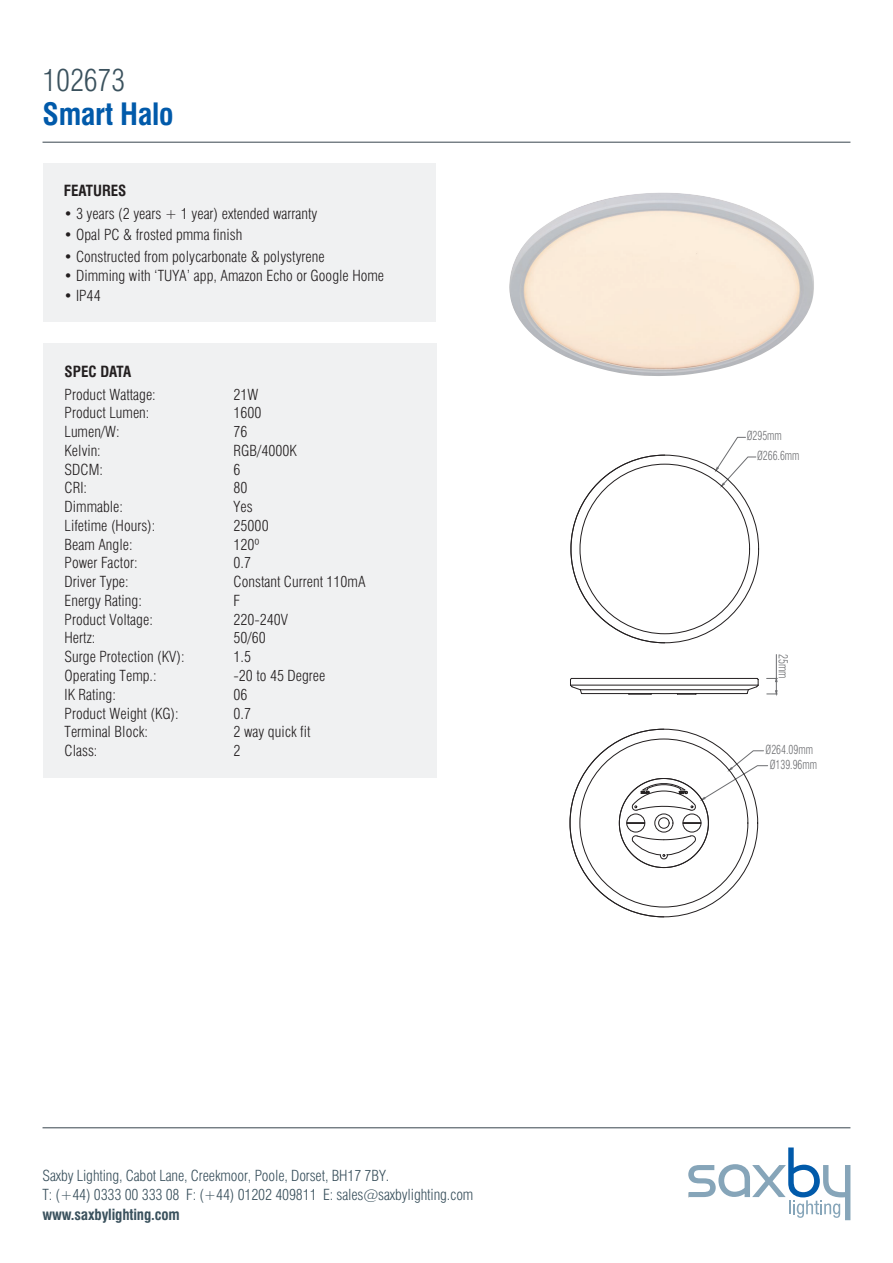
<style>
.page{position:relative;width:893px;height:1263px;background:#fff}
.page>*{position:absolute;margin:0;border:0;box-sizing:border-box;transform-origin:0 0}
.t1{font:700 condensed 30px "Swiss 721 BT";letter-spacing:-.01em;color:#015aaa}
.t2{font:300 condensed 30px "Swiss 721 BT";letter-spacing:-.01em;color:#3a515d}
.t3{font:300 condensed 15px "Swiss 721 BT";color:#231f20}
.t4{font:300 condensed 15px/19.5px "Swiss 721 BT";letter-spacing:-.01em;color:#3a515d}
.t5{font:700 condensed 15px "Swiss 721 BT";letter-spacing:-.01em;color:#3a515d}
.t6{font:700 condensed 15px "Swiss 721 BT";color:#231f20}
.t7{font:300 condensed 12.3px/19.6px "Swiss 721 BT";color:#6c6d70;scale:.85 1}
</style>
<div class="page">
<hr style="left:43px;top:142px;width:807px;height:1px;background:#38454d">
<div style="left:43px;top:163px;width:393px;height:159px;background:#f0f1f2"></div>
<div style="left:43px;top:343px;width:394px;height:434px;background:#f0f1f2"></div>
<img style="left:509px;top:192px;width:305px;height:184px">
<svg style="left:715px;top:437px;width:41px;height:50px"></svg>
<hr style="left:776px;top:654px;width:1px;height:37px;background:#6c6d70">
<svg style="left:767px;top:690px;width:11px;height:5px"></svg>
<svg style="left:767px;top:678px;width:11px;height:4px"></svg>
<hr style="left:571px;top:678px;width:186px;height:1px;background:#231f20">
<hr style="left:570px;top:685px;width:188px;height:1px;background:#231f20">
<hr style="left:580px;top:689px;width:168px;height:1px;background:#231f20">
<hr style="left:582px;top:693px;width:165px;height:1px;background:#231f20">
<svg style="left:570px;top:455px;width:95px;height:188px"></svg>
<svg style="left:628px;top:694px;width:24px;height:1px"></svg>
<svg style="left:677px;top:694px;width:20px;height:1px"></svg>
<svg style="left:746px;top:678px;width:13px;height:16px"></svg>
<svg style="left:570px;top:678px;width:12px;height:16px"></svg>
<svg style="left:569px;top:729px;width:199px;height:188px"></svg>
<svg style="left:688px;top:1147px;width:162px;height:73px"></svg>
<hr style="left:43px;top:1127px;width:807px;height:1px;background:#38454d">
<h1 class="t2" style="left:43px;top:62px;width:84px">102673</h1>
<h1 class="t1" style="left:43px;top:96px;width:132px">Smart Halo</h1>
<p class="t6" style="left:64px;top:181px;width:64px">FEATURES</p>
<p class="t3" style="left:64px;top:204px;width:255px">• 3 years (2 years + 1 year) extended warranty</p>
<p class="t3" style="left:64px;top:226px;width:180px">• Opal PC &amp; frosted pmma finish</p>
<p class="t3" style="left:64px;top:247px;width:262px">• Constructed from polycarbonate &amp; polystyrene</p>
<p class="t3" style="left:64px;top:267px;width:322px">• Dimming with ‘TUYA’ app, Amazon Echo or Google Home</p>
<p class="t3" style="left:64px;top:286px;width:38px">• IP44</p>
<p class="t6" style="left:65px;top:362px;width:68px">SPEC DATA</p>
<p class="t3" style="left:65px;top:385px;width:93px">Product Wattage:</p>
<p class="t3" style="left:234px;top:385px;width:26px">21W</p>
<p class="t3" style="left:65px;top:404px;width:86px">Product Lumen:</p>
<p class="t3" style="left:234px;top:404px;width:30px">1600</p>
<p class="t3" style="left:65px;top:423px;width:57px">Lumen/W:</p>
<p class="t3" style="left:234px;top:423px;width:16px">76</p>
<p class="t3" style="left:65px;top:441px;width:38px">Kelvin:</p>
<p class="t3" style="left:234px;top:441px;width:65px">RGB/4000K</p>
<p class="t3" style="left:65px;top:460px;width:40px">SDCM:</p>
<p class="t3" style="left:234px;top:460px;width:9px">6</p>
<p class="t3" style="left:65px;top:479px;width:24px">CRI:</p>
<p class="t3" style="left:234px;top:479px;width:16px">80</p>
<p class="t3" style="left:65px;top:498px;width:60px">Dimmable:</p>
<p class="t3" style="left:234px;top:498px;width:21px">Yes</p>
<p class="t3" style="left:65px;top:516px;width:92px">Lifetime (Hours):</p>
<p class="t3" style="left:234px;top:516px;width:37px">25000</p>
<p class="t3" style="left:65px;top:535px;width:70px">Beam Angle:</p>
<p class="t3" style="left:234px;top:535px;width:28px">120º</p>
<p class="t3" style="left:65px;top:554px;width:75px">Power Factor:</p>
<p class="t3" style="left:234px;top:554px;width:19px">0.7</p>
<p class="t3" style="left:65px;top:573px;width:66px">Driver Type:</p>
<p class="t3" style="left:234px;top:573px;width:134px">Constant Current 110mA</p>
<p class="t3" style="left:65px;top:591px;width:79px">Energy Rating:</p>
<p class="t3" style="left:234px;top:591px;width:8px">F</p>
<p class="t3" style="left:65px;top:610px;width:90px">Product Voltage:</p>
<p class="t3" style="left:234px;top:610px;width:56px">220-240V</p>
<p class="t3" style="left:65px;top:629px;width:32px">Hertz:</p>
<p class="t3" style="left:234px;top:629px;width:34px">50/60</p>
<p class="t3" style="left:65px;top:648px;width:121px">Surge Protection (KV):</p>
<p class="t3" style="left:234px;top:648px;width:19px">1.5</p>
<p class="t3" style="left:65px;top:666px;width:94px">Operating Temp.:</p>
<p class="t3" style="left:234px;top:666px;width:93px">-20 to 45 Degree</p>
<p class="t3" style="left:65px;top:685px;width:53px">IK Rating:</p>
<p class="t3" style="left:234px;top:685px;width:16px">06</p>
<p class="t3" style="left:65px;top:704px;width:116px">Product Weight (KG):</p>
<p class="t3" style="left:234px;top:704px;width:19px">0.7</p>
<p class="t3" style="left:65px;top:723px;width:85px">Terminal Block:</p>
<p class="t3" style="left:234px;top:723px;width:78px">2 way quick fit</p>
<p class="t3" style="left:65px;top:741px;width:34px">Class:</p>
<p class="t3" style="left:234px;top:741px;width:9px">2</p>
<p class="t4" style="left:43px;top:1166px;width:432px">Saxby Lighting, Cabot Lane, Creekmoor, Poole, Dorset, BH17 7BY.<br>T: (+44) 0333 00 333 08 F: (+44) 01202 409811 E: sales@saxbylighting.com</p>
<p class="t5" style="left:43px;top:1205px;width:139px">www.saxbylighting.com</p>
<p class="t7" style="left:757px;top:426px;width:51px;text-indent:-10px">Ø295mm<br>Ø266.6mm</p>
<p class="t7" style="left:793px;top:654px;width:30px;rotate:90deg">25mm</p>
<p class="t7" style="left:766px;top:742px;width:62px;line-height:14.9px;text-align:center">Ø264.09mm<br>Ø139.96mm</p>
</div>
